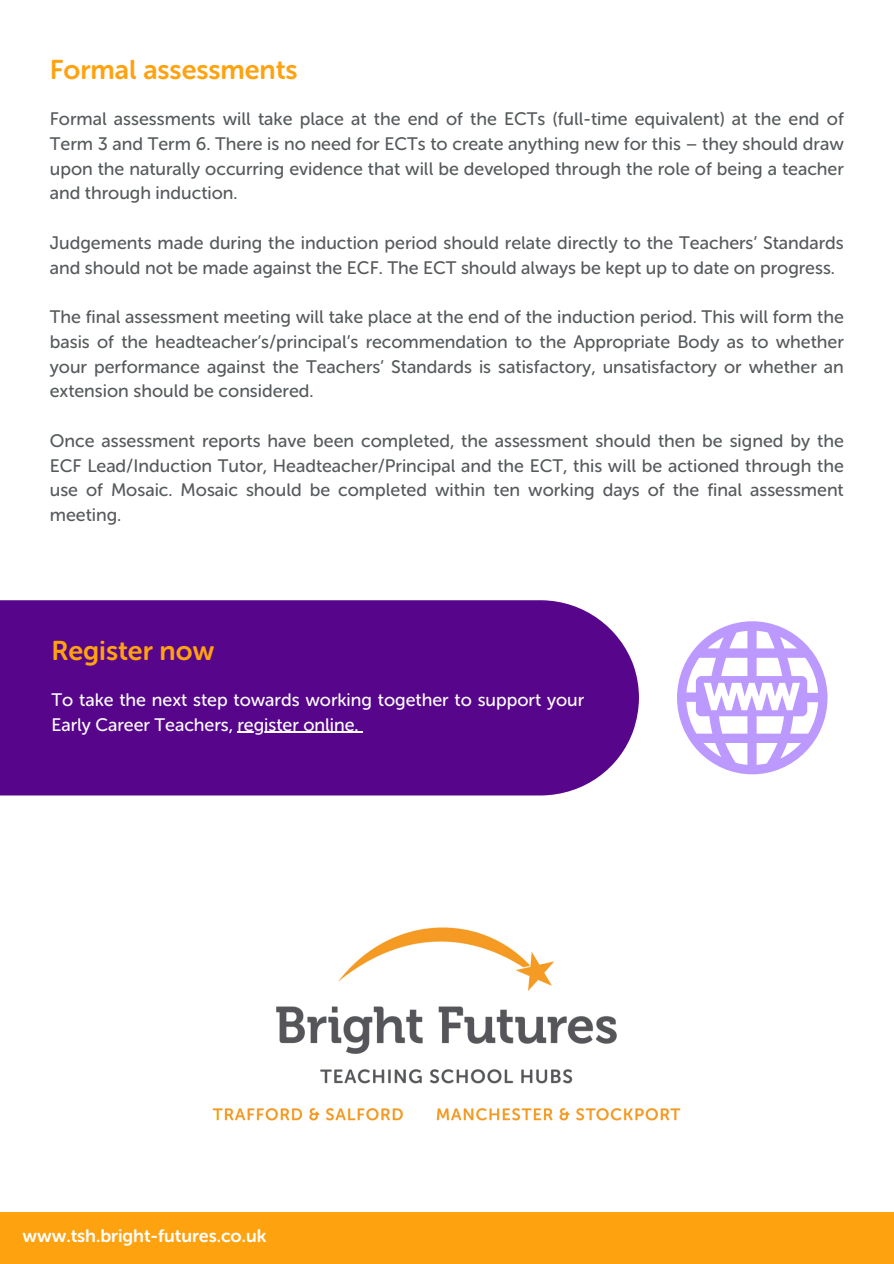
<style>
.page{position:relative;width:894px;height:1264px;background:#fff}
.page>*{position:absolute;margin:0;border:0;box-sizing:border-box;transform-origin:0 0}
.t1{font:27px "Museo Sans Rounded 700";color:#ffa20f}
.t2{font:18px/24.8px "Museo Sans Rounded 500";color:#565a5c;text-align:justify}
.t3{font:18px/24.8px "Museo Sans Rounded 500";color:#fff}
.t4{font:18px "Museo Sans Rounded 700";color:#fff}
</style>
<div class="page">
<div style="left:0;top:1212px;width:893px;height:51px;background:#ffa20f"></div>
<div style="left:0;top:600px;width:638px;height:195px;background:#57068c"></div>
<svg style="left:677px;top:621px;width:150px;height:153px"></svg>
<img style="left:212px;top:927px;width:468px;height:193px">
<hr style="left:237px;top:731px;width:121px;height:1px;background:#fff">
<p class="t1" style="left:50px;top:53px;width:249px">Formal assessments</p>
<p class="t2" style="left:50px;top:106px;width:795px">Formal assessments will take place at the end of the ECTs (full-time equivalent) at the end of Term 3 and Term 6. There is no need for ECTs to create anything new for this – they should draw upon the naturally occurring evidence that will be developed through the role of being a teacher and through induction.</p>
<p class="t2" style="left:50px;top:230px;width:795px">Judgements made during the induction period should relate directly to the Teachers’ Standards and should not be made against the ECF. The ECT should always be kept up to date on progress.</p>
<p class="t2" style="left:50px;top:304px;width:795px">The final assessment meeting will take place at the end of the induction period. This will form the basis of the headteacher’s/principal’s recommendation to the Appropriate Body as to whether your performance against the Teachers’ Standards is satisfactory, unsatisfactory or whether an extension should be considered.</p>
<h1 class="t2" style="left:50px;top:428px;width:795px">Once assessment reports have been completed, the assessment should then be signed by the ECF Lead/Induction Tutor, Headteacher/Principal and the ECT, this will be actioned through the use of Mosaic. Mosaic should be completed within ten working days of the final assessment meeting.</h1>
<p class="t1" style="left:51px;top:634px;width:164px">Register now</p>
<p class="t3" style="left:51px;top:687px;width:534px">To take the next step towards working together to support your<br>Early Career Teachers, register online.</p>
<p class="t4" style="left:23px;top:1225px;width:245px">www.tsh.bright-futures.co.uk</p>
</div>
